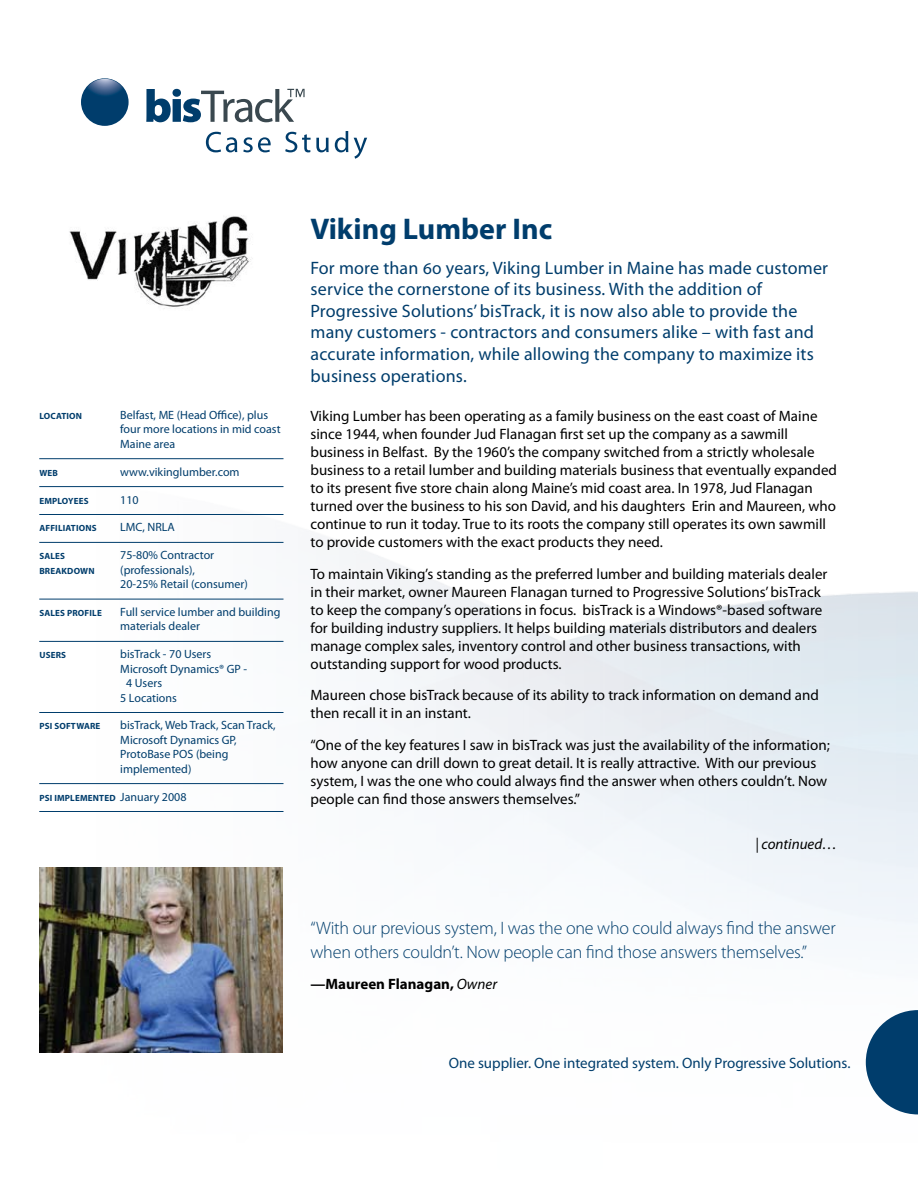
<style>
.page{position:relative;width:918px;height:1188px;background:#fff}
.page>*{position:absolute;margin:0;border:0;box-sizing:border-box;transform-origin:0 0}
.t1{font:700 30px "Myriad Pro";color:#003d6c}
.t2{font:18px/21.6px "Myriad Pro";letter-spacing:.01em;color:#003d6c}
.t3{font:300 18px/24px "Myriad Pro";letter-spacing:-.01em;color:#003d6c}
.t4{font:15px/18px "Myriad Pro";color:#000}
.t5{font:15px "Myriad Pro";color:#003d6c}
.t6{font:700 15px "Myriad Pro";color:#000}
.t7{font:italic 15px "Myriad Pro";color:#000}
.t8{font:12px/14.4px "Myriad Pro";color:#003d6c}
.t9{font:700 9px "Myriad Pro";letter-spacing:.02em;color:#003d6c}
.s1{font-weight:400;font-size:12px}
.s2{font-weight:400;font-style:italic}
</style>
<div class="page">
<svg style="left:866px;top:1010px;width:52px;height:104px"></svg>
<hr style="left:39px;top:458px;width:244px;height:1px;background:#003d6c">
<hr style="left:39px;top:486px;width:244px;height:1px;background:#003d6c">
<hr style="left:39px;top:514px;width:244px;height:1px;background:#003d6c">
<hr style="left:39px;top:542px;width:244px;height:1px;background:#003d6c">
<hr style="left:39px;top:599px;width:244px;height:1px;background:#003d6c">
<hr style="left:39px;top:641px;width:244px;height:1px;background:#003d6c">
<hr style="left:39px;top:712px;width:244px;height:1px;background:#003d6c">
<hr style="left:39px;top:783px;width:244px;height:1px;background:#003d6c">
<hr style="left:39px;top:811px;width:244px;height:1px;background:#003d6c">
<img style="left:39px;top:867px;width:244px;height:186px">
<svg style="left:206px;top:132px;width:31px;height:20px"></svg>
<svg style="left:243px;top:137px;width:28px;height:15px"></svg>
<svg style="left:285px;top:132px;width:44px;height:20px"></svg>
<svg style="left:335px;top:131px;width:13px;height:21px"></svg>
<svg style="left:354px;top:138px;width:13px;height:21px"></svg>
<div style="left:81px;top:78px;width:48px;height:48px;background:#003d6c;border-radius:50%"></div>
<svg style="left:84px;top:79px;width:42px;height:16px"></svg>
<svg style="left:146px;top:89px;width:159px;height:33px"></svg>
<img style="left:69px;top:215px;width:184px;height:94px">
<p class="t9" style="left:39px;top:410px;width:44px">LOCATION</p>
<p class="t8" style="left:120px;top:407px;width:162px">Belfast, ME (Head Office), plus four more locations in mid coast<br>Maine area</p>
<p class="t9" style="left:39px;top:467px;width:20px">WEB</p>
<p class="t8" style="left:120px;top:464px;width:121px">www.vikinglumber.com</p>
<p class="t9" style="left:39px;top:495px;width:51px">EMPLOYEES</p>
<p class="t8" style="left:120px;top:492px;width:20px">110</p>
<p class="t9" style="left:39px;top:523px;width:59px">AFFILIATIONS</p>
<p class="t8" style="left:120px;top:520px;width:56px">LMC, NRLA</p>
<p class="t9" style="left:39px;top:550px;width:27px">SALES</p>
<p class="t8" style="left:120px;top:548px;width:95px">75-80% Contractor</p>
<p class="t9" style="left:39px;top:565px;width:57px">BREAKDOWN</p>
<p class="t8" style="left:120px;top:562px;width:129px">(professionals),<br>20-25% Retail (consumer)</p>
<p class="t9" style="left:39px;top:607px;width:64px">SALES PROFILE</p>
<p class="t8" style="left:120px;top:605px;width:162px">Full service lumber and building materials dealer</p>
<p class="t9" style="left:39px;top:649px;width:28px">USERS</p>
<p class="t8" style="left:120px;top:647px;width:92px">bisTrack - 70 Users</p>
<p class="t8" style="left:120px;top:661px;width:128px">Microsoft Dynamics® GP -</p>
<p class="t8" style="left:126px;top:676px;width:37px">4 Users</p>
<p class="t8" style="left:120px;top:690px;width:58px">5 Locations</p>
<p class="t9" style="left:39px;top:721px;width:63px">PSI SOFTWARE</p>
<p class="t8" style="left:120px;top:718px;width:157px">bisTrack, Web Track, Scan Track,<br>Microsoft Dynamics GP,<br>ProtoBase POS (being implemented)</p>
<p class="t9" style="left:39px;top:792px;width:149px">PSI IMPLEMENTED <span class="s1">January 2008</span></p>
<h1 class="t1" style="left:310px;top:209px;width:243px">VIKING LUMBER INC</h1>
<p class="t2" style="left:310px;top:256px;width:519px">For more than 60 years, Viking Lumber in Maine has made customer service the cornerstone of its business. With the addition of Progressive Solutions’ bisTrack, it is now also able to provide the many customers - contractors and consumers alike – with fast and accurate information, while allowing the company to maximize its business operations.</p>
<p class="t4" style="left:310px;top:407px;width:528px">Viking Lumber has been operating as a family business on the east coast of Maine since 1944, when founder Jud Flanagan first set up the company as a sawmill business in Belfast. By the 1960’s the company switched from a strictly wholesale business to a retail lumber and building materials business that eventually expanded to its present five store chain along Maine’s mid coast area. In 1978, Jud Flanagan turned over the business to his son David, and his daughters Erin and Maureen, who continue to run it today. True to its roots the company still operates its own sawmill to provide customers with the exact products they need.</p>
<p class="t4" style="left:310px;top:564px;width:518px">To maintain Viking’s standing as the preferred lumber and building materials dealer in their market, owner Maureen Flanagan turned to Progressive Solutions’ bisTrack to keep the company’s operations in focus. bisTrack is a Windows®-based software for building industry suppliers. It helps building materials distributors and dealers manage complex sales, inventory control and other business transactions, with outstanding support for wood products.</p>
<p class="t4" style="left:310px;top:686px;width:510px">Maureen chose bisTrack because of its ability to track information on demand and then recall it in an instant.</p>
<p class="t4" style="left:311px;top:735px;width:521px">“One of the key features I saw in bisTrack was just the availability of the information; how anyone can drill down to great detail. It is really attractive. With our previous system, I was the one who could always find the answer when others couldn’t. Now people can find those answers themselves.”</p>
<p class="t7" style="left:756px;top:834px;width:83px">| continued…</p>
<p class="t3" style="left:310px;top:915px;width:527px">“With our previous system, I was the one who could always find the answer when others couldn’t. Now people can find those answers themselves.”</p>
<p class="t6" style="left:310px;top:974px;width:188px">—MAUREEN FLANAGAN, <span class="s2">Owner</span></p>
<p class="t5" style="left:449px;top:1054px;width:403px">One supplier. One integrated system. Only Progressive Solutions.</p>
</div>
